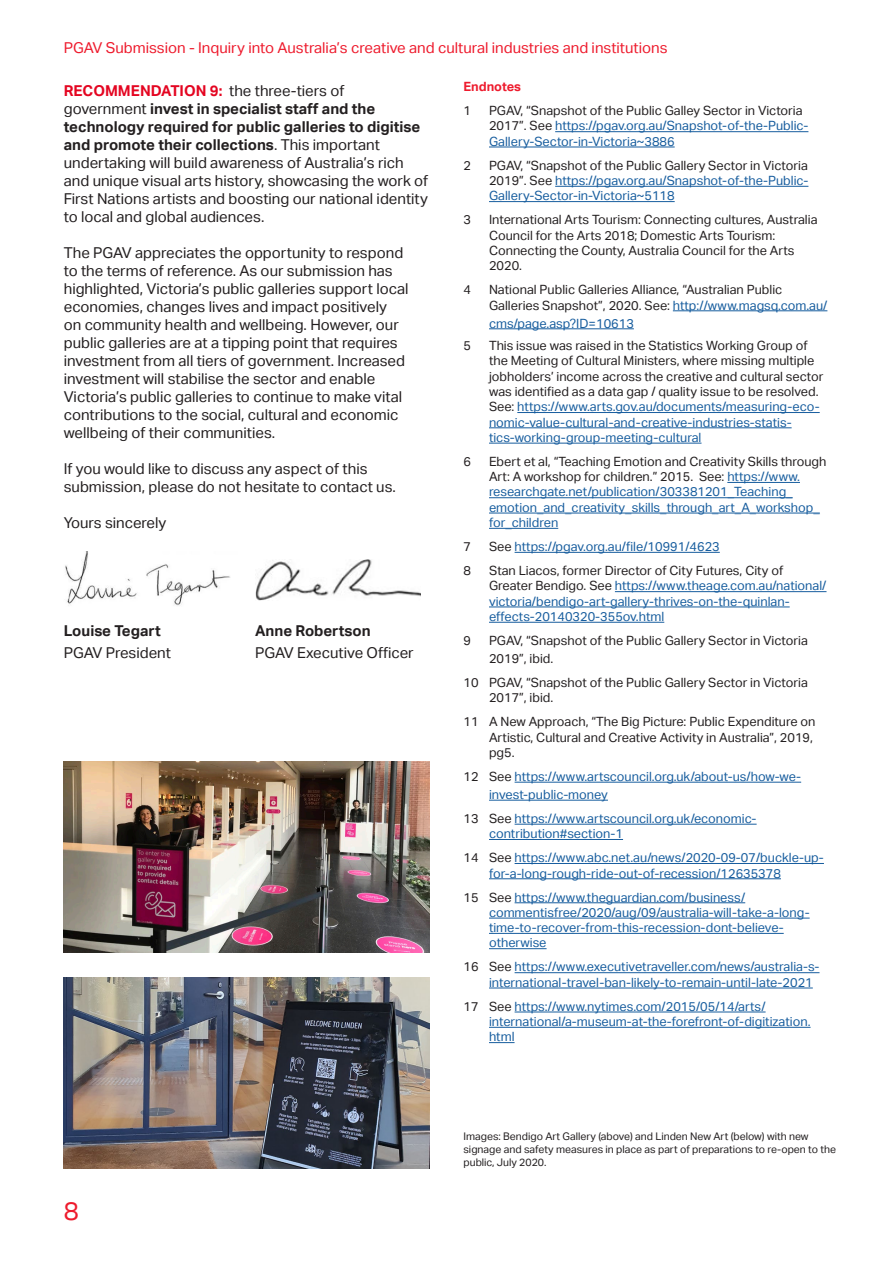
<style>
.page{position:relative;width:893px;height:1263px;background:#fff}
.page>*{position:absolute;margin:0;border:0;box-sizing:border-box;transform-origin:0 0}
.t1{font:25.5px "Aktiv Grotesk";color:#ee1b2d}
.t2{font:15px/18px "Aktiv Grotesk";color:#231f20}
.t3{font:15px "Aktiv Grotesk";color:#ee1b2d}
.t4{font:700 15px "Aktiv Grotesk";color:#231f20}
.captions{font:12.75px/15.3px "Aktiv Grotesk";color:#175d9e}
.captions-2{font:12.75px/15.3px "Aktiv Grotesk";color:#231f20}
.heading_2_red{font:700 12.75px "Aktiv Grotesk";color:#ee1b2d}
.t5{font:10.5px/12.6px "Aktiv Grotesk";color:#231f20}
.s1{font-weight:700;color:#e40521}
.s2{font-weight:700}
.s3{color:#231f20}
.s4{color:#175d9e}
</style>
<div class="page">
<img style="left:255px;top:559px;width:166px;height:42px">
<hr style="left:555px;top:131px;width:253px;height:1px;background:#175d9e">
<hr style="left:489px;top:147px;width:186px;height:1px;background:#175d9e">
<hr style="left:555px;top:186px;width:253px;height:1px;background:#175d9e">
<hr style="left:489px;top:201px;width:186px;height:1px;background:#175d9e">
<hr style="left:673px;top:310px;width:154px;height:1px;background:#175d9e">
<hr style="left:489px;top:328px;width:145px;height:1px;background:#175d9e">
<hr style="left:517px;top:412px;width:303px;height:1px;background:#175d9e">
<hr style="left:489px;top:427px;width:303px;height:1px;background:#175d9e">
<hr style="left:489px;top:443px;width:212px;height:1px;background:#175d9e">
<hr style="left:727px;top:482px;width:73px;height:1px;background:#175d9e">
<hr style="left:489px;top:497px;width:304px;height:1px;background:#175d9e">
<hr style="left:489px;top:513px;width:331px;height:1px;background:#175d9e">
<hr style="left:489px;top:528px;width:69px;height:1px;background:#175d9e">
<hr style="left:515px;top:552px;width:205px;height:1px;background:#175d9e">
<hr style="left:615px;top:591px;width:211px;height:1px;background:#175d9e">
<hr style="left:489px;top:606px;width:301px;height:1px;background:#175d9e">
<hr style="left:489px;top:622px;width:175px;height:1px;background:#175d9e">
<hr style="left:515px;top:782px;width:286px;height:1px;background:#175d9e">
<hr style="left:489px;top:800px;width:119px;height:1px;background:#175d9e">
<hr style="left:515px;top:824px;width:242px;height:1px;background:#175d9e">
<hr style="left:489px;top:839px;width:134px;height:1px;background:#175d9e">
<hr style="left:515px;top:863px;width:309px;height:1px;background:#175d9e">
<hr style="left:489px;top:878px;width:292px;height:1px;background:#175d9e">
<hr style="left:515px;top:902px;width:230px;height:1px;background:#175d9e">
<hr style="left:489px;top:918px;width:321px;height:1px;background:#175d9e">
<hr style="left:489px;top:933px;width:295px;height:1px;background:#175d9e">
<hr style="left:489px;top:948px;width:58px;height:1px;background:#175d9e">
<hr style="left:515px;top:972px;width:304px;height:1px;background:#175d9e">
<hr style="left:489px;top:987px;width:324px;height:1px;background:#175d9e">
<hr style="left:515px;top:1011px;width:251px;height:1px;background:#175d9e">
<hr style="left:489px;top:1027px;width:322px;height:1px;background:#175d9e">
<svg style="left:489px;top:1042px;width:26px;height:1px"></svg>
<img style="left:64px;top:977px;width:365px;height:191px">
<img style="left:64px;top:762px;width:365px;height:190px">
<img style="left:65px;top:551px;width:165px;height:55px">
<p class="t3" style="left:64px;top:39px;width:605px">PGAV Submission - Inquiry into Australia’s creative and cultural industries and institutions</p>
<p class="t2" style="left:64px;top:82px;width:366px"><span class="s1">RECOMMENDATION 9:</span> the three-tiers of government <span class="s2">invest in specialist staff and the technology required for public galleries to digitise and promote their collections</span>. This important undertaking will build awareness of Australia’s rich and unique visual arts history, showcasing the work of First Nations artists and boosting our national identity to local and global audiences.</p>
<p class="t2" style="left:64px;top:244px;width:346px">The PGAV appreciates the opportunity to respond to the terms of reference. As our submission has highlighted, Victoria’s public galleries support local economies, changes lives and impact positively<br>on community health and wellbeing. However, our public galleries are at a tipping point that requires investment from all tiers of government. Increased investment will stabilise the sector and enable Victoria’s public galleries to continue to make vital contributions to the social, cultural and economic wellbeing of their communities.</p>
<p class="t2" style="left:64px;top:460px;width:334px">If you would like to discuss any aspect of this submission, please do not hesitate to contact us.</p>
<p class="t2" style="left:64px;top:514px;width:104px">Yours sincerely</p>
<p class="heading_2_red" style="left:463px;top:79px;width:59px">Endnotes</p>
<p class="captions-2" style="left:463px;top:103px;width:9px">1</p>
<p class="captions" style="left:489px;top:103px;width:321px"><span class="s3">PGAV, “Snapshot of the Public Galley Sector in Victoria<br>2017”. See</span> https://pgav.org.au/Snapshot-of-the-Public-<br>Gallery-Sector-in-Victoria~3886</p>
<p class="captions-2" style="left:463px;top:158px;width:9px">2</p>
<p class="captions" style="left:489px;top:158px;width:321px;text-align:justify"><span class="s3">PGAV, “Snapshot of the Public Gallery Sector in Victoria 2019”. See</span> https://pgav.org.au/Snapshot-of-the-Public-Gallery-Sector-in-Victoria~5118</p>
<p class="captions-2" style="left:463px;top:212px;width:9px">3</p>
<p class="captions-2" style="left:489px;top:212px;width:330px">International Arts Tourism: Connecting cultures, Australia Council for the Arts 2018; Domestic Arts Tourism:<br>Connecting the County, Australia Council for the Arts 2020.</p>
<p class="captions-2" style="left:463px;top:282px;width:9px">4</p>
<p class="captions-2" style="left:489px;top:282px;width:340px">National Public Galleries Alliance, “Australian Public<br>Galleries Snapshot”, 2020. See: <span class="s4">http://www.magsq.com.au/</span></p>
<p class="captions" style="left:489px;top:315px;width:146px">cms/page.asp?ID=10613</p>
<p class="captions-2" style="left:463px;top:338px;width:9px">5</p>
<p class="captions-2" style="left:489px;top:338px;width:336px">This issue was raised in the Statistics Working Group of the Meeting of Cultural Ministers, where missing multiple jobholders’ income across the creative and cultural sector was identified as a data gap / quality issue to be resolved.<br>See: <span class="s4">https://www.arts.gov.au/documents/measuring-eco&shy;nomic-value-cultural-and-creative-industries-statis&shy;tics-working-group-meeting-cultural</span></p>
<p class="captions-2" style="left:463px;top:454px;width:9px">6</p>
<p class="captions" style="left:489px;top:454px;width:339px"><span class="s3">Ebert et al, “Teaching Emotion and Creativity Skills through Art: A workshop for children.” 2015. See:</span> https://www. researchgate.net/publication/303381201_Teaching_ emotion_and_creativity_skills_through_art_A_workshop_ for_children</p>
<p class="captions-2" style="left:463px;top:539px;width:9px">7</p>
<p class="captions" style="left:489px;top:539px;width:232px"><span class="s3">See</span> https://pgav.org.au/file/10991/4623</p>
<p class="captions-2" style="left:463px;top:563px;width:9px">8</p>
<p class="captions" style="left:489px;top:563px;width:339px"><span class="s3">Stan Liacos, former Director of City Futures, City of Greater Bendigo. See</span> https://www.theage.com.au/national/ victoria/bendigo-art-gallery-thrives-on-the-quinlan&shy;effects-20140320-355ov.html</p>
<p class="captions-2" style="left:463px;top:633px;width:9px">9</p>
<p class="captions-2" style="left:489px;top:632px;width:320px;line-height:18px">PGAV, “Snapshot of the Public Gallery Sector in Victoria<br>2019”, ibid.</p>
<p class="captions-2" style="left:489px;top:675px;width:320px;text-indent:-26px">10 PGAV, “Snapshot of the Public Gallery Sector in Victoria<br>2017”, ibid.</p>
<p class="captions-2" style="left:489px;top:714px;width:328px;text-indent:-26px">11 A New Approach, “The Big Picture: Public Expenditure on<br>Artistic, Cultural and Creative Activity in Australia”, 2019, pg5.</p>
<p class="captions" style="left:489px;top:767px;width:314px;line-height:18px;text-indent:-26px"><span class="s3">12 See</span> https://www.artscouncil.org.uk/about-us/how-we&shy;invest-public-money</p>
<p class="captions" style="left:489px;top:811px;width:269px;text-indent:-26px"><span class="s3">13 See</span> https://www.artscouncil.org.uk/economic&shy;contribution#section-1</p>
<p class="captions" style="left:489px;top:850px;width:336px;text-indent:-26px"><span class="s3">14 See</span> https://www.abc.net.au/news/2020-09-07/buckle-up&shy;for-a-long-rough-ride-out-of-recession/12635378</p>
<p class="captions" style="left:489px;top:889px;width:322px;text-indent:-26px"><span class="s3">15 See</span> https://www.theguardian.com/business/ commentisfree/2020/aug/09/australia-will-take-a-long&shy;time-to-recover-from-this-recession-dont-believe&shy;otherwise</p>
<p class="captions" style="left:489px;top:959px;width:332px;text-indent:-26px"><span class="s3">16 See</span> https://www.executivetraveller.com/news/australia-s&shy;international-travel-ban-likely-to-remain-until-late-2021</p>
<p class="captions" style="left:489px;top:999px;width:323px;text-indent:-26px"><span class="s3">17 See</span> https://www.nytimes.com/2015/05/14/arts/ international/a-museum-at-the-forefront-of-digitization. html</p>
<p class="t4" style="left:64px;top:622px;width:98px">Louise Tegart</p>
<p class="t2" style="left:64px;top:644px;width:109px">PGAV President</p>
<p class="t4" style="left:255px;top:622px;width:117px">Anne Robertson</p>
<p class="t2" style="left:255px;top:644px;width:160px">PGAV Executive Officer</p>
<h1 class="t1" style="left:64px;top:1197px;width:17px">8</h1>
<p class="t5" style="left:463px;top:1130px;width:374px">Images: Bendigo Art Gallery (above) and Linden New Art (below) with new signage and safety measures in place as part of preparations to re-open to the public, July 2020.</p>
</div>
